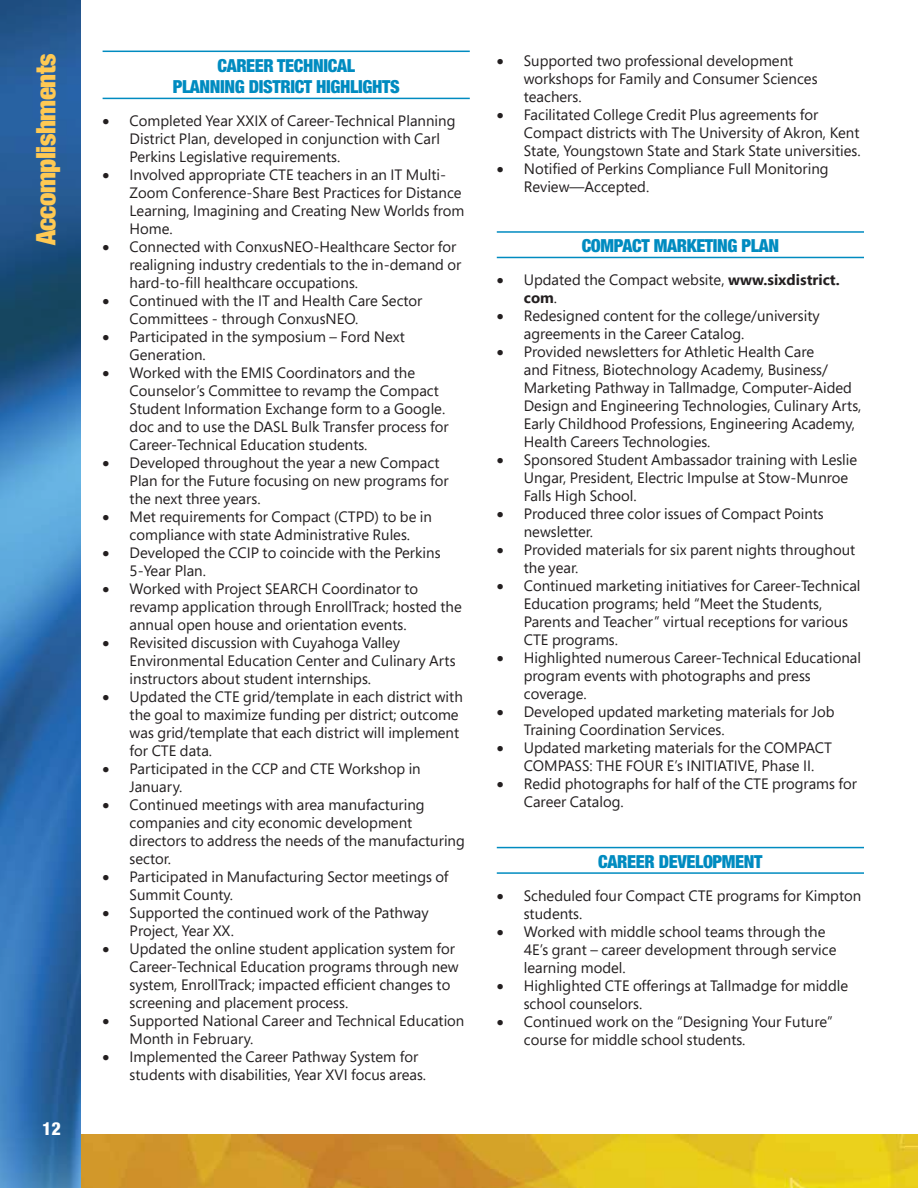
<style>
.page{position:relative;width:918px;height:1188px;background:#fff}
.page>*{position:absolute;margin:0;border:0;box-sizing:border-box;transform-origin:0 0}
.t1{font:900 condensed 27px "Helvetica Neue";letter-spacing:-.02em;color:#ffc953}
.t2{font:900 condensed 18px/21.6px "Helvetica Neue";letter-spacing:-.02em;color:#008bc0;text-align:center}
.t3{font:800 condensed 18px "Helvetica Neue";color:#fff}
.t4{font:15px/18px "Segoe Pro";color:#231f20}
.s1{font-weight:700}
</style>
<div class="page">
<img style="left:81px;top:1134px;width:837px;height:54px">
<svg style="left:0;top:0;width:81px;height:1188px;background:#306da7"></svg>
<hr style="left:103px;top:51px;width:367px;height:1px;background:#008bc0">
<hr style="left:103px;top:98px;width:367px;height:1px;background:#008bc0">
<hr style="left:497px;top:231px;width:367px;height:2px;background:#008bc0">
<hr style="left:497px;top:257px;width:367px;height:1px;background:#008bc0">
<hr style="left:497px;top:847px;width:367px;height:1px;background:#008bc0">
<hr style="left:497px;top:872px;width:367px;height:2px;background:#008bc0">
<h1 class="t1" style="left:29px;top:245px;width:193px;rotate:-90deg">Accomplishments</h1>
<p class="t2" style="left:173px;top:54px;width:228px">CAREER TECHNICAL<br>PLANNING DISTRICT HIGHLIGHTS</p>
<p class="t4" style="left:130px;top:111px;width:327px;text-indent:-27px">• Completed Year XXIX of Career-Technical Planning<br>District Plan, developed in conjunction with Carl<br>Perkins Legislative requirements.</p>
<p class="t4" style="left:130px;top:165px;width:336px;text-indent:-27px">• Involved appropriate CTE teachers in an IT Multi-Zoom Conference-Share Best Practices for Distance Learning, Imagining and Creating New Worlds from Home.</p>
<p class="t4" style="left:130px;top:237px;width:333px;text-indent:-27px">• Connected with ConxusNEO-Healthcare Sector for realigning industry credentials to the in-demand or hard-to-fill healthcare occupations.</p>
<p class="t4" style="left:130px;top:291px;width:294px;text-indent:-27px">• Continued with the IT and Health Care Sector<br>Committees - through ConxusNEO.</p>
<p class="t4" style="left:130px;top:327px;width:277px;text-indent:-27px">• Participated in the symposium – Ford Next<br>Generation.</p>
<p class="t4" style="left:130px;top:363px;width:321px;text-indent:-27px">• Worked with the EMIS Coordinators and the Counselor’s Committee to revamp the Compact Student Information Exchange form to a Google. doc and to use the DASL Bulk Transfer process for Career-Technical Education students.</p>
<p class="t4" style="left:130px;top:453px;width:321px;text-indent:-27px">• Developed throughout the year a new Compact<br>Plan for the Future focusing on new programs for the next three years.</p>
<p class="t4" style="left:103px;top:507px;width:331px;text-align:center">• Met requirements for Compact (CTPD) to be in compliance with state Administrative Rules.</p>
<p class="t4" style="left:130px;top:543px;width:313px;text-indent:-27px">• Developed the CCIP to coincide with the Perkins<br>5-Year Plan.</p>
<p class="t4" style="left:130px;top:579px;width:334px;text-indent:-27px">• Worked with Project SEARCH Coordinator to revamp application through EnrollTrack; hosted the annual open house and orientation events.</p>
<p class="t4" style="left:130px;top:633px;width:327px;text-indent:-27px">• Revisited discussion with Cuyahoga Valley<br>Environmental Education Center and Culinary Arts instructors about student internships.</p>
<p class="t4" style="left:130px;top:687px;width:335px;text-indent:-27px">• Updated the CTE grid/template in each district with the goal to maximize funding per district; outcome was grid/template that each district will implement for CTE data.</p>
<p class="t4" style="left:130px;top:759px;width:293px;text-indent:-27px">• Participated in the CCP and CTE Workshop in<br>January.</p>
<p class="t4" style="left:130px;top:795px;width:337px;text-indent:-27px">• Continued meetings with area manufacturing companies and city economic development directors to address the needs of the manufacturing sector.</p>
<p class="t4" style="left:130px;top:867px;width:321px;text-indent:-27px">• Participated in Manufacturing Sector meetings of<br>Summit County.</p>
<p class="t4" style="left:130px;top:903px;width:301px;text-indent:-27px">• Supported the continued work of the Pathway<br>Project, Year XX.</p>
<p class="t4" style="left:130px;top:939px;width:331px;text-indent:-27px">• Updated the online student application system for Career-Technical Education programs through new system, EnrollTrack; impacted efficient changes to screening and placement process.</p>
<p class="t4" style="left:130px;top:1011px;width:336px;text-indent:-27px">• Supported National Career and Technical Education<br>Month in February.</p>
<p class="t4" style="left:130px;top:1047px;width:298px;text-indent:-27px">• Implemented the Career Pathway System for students with disabilities, Year XVI focus areas.</p>
<p class="t3" style="left:42px;top:1118px;width:20px">12</p>
<p class="t4" style="left:524px;top:51px;width:295px;text-indent:-27px">• Supported two professional development workshops for Family and Consumer Sciences teachers.</p>
<p class="t4" style="left:524px;top:105px;width:338px;text-indent:-27px">• Facilitated College Credit Plus agreements for<br>Compact districts with The University of Akron, Kent<br>State, Youngstown State and Stark State universities.</p>
<p class="t4" style="left:524px;top:159px;width:306px;text-indent:-27px">• Notified of Perkins Compliance Full Monitoring<br>Review—Accepted.</p>
<p class="t2" style="left:582px;top:235px;width:199px">COMPACT MARKETING PLAN</p>
<p class="t4" style="left:524px;top:271px;width:318px;text-indent:-27px">• Updated the Compact website, <span class="s1">www.sixdistrict. com</span>.</p>
<p class="t4" style="left:524px;top:307px;width:297px;text-indent:-27px">• Redesigned content for the college/university agreements in the Career Catalog.</p>
<p class="t4" style="left:524px;top:343px;width:339px;text-indent:-27px">• Provided newsletters for Athletic Health Care<br>and Fitness, Biotechnology Academy, Business/ Marketing Pathway in Tallmadge, Computer-Aided Design and Engineering Technologies, Culinary Arts, Early Childhood Professions, Engineering Academy, Health Careers Technologies.</p>
<p class="t4" style="left:524px;top:451px;width:335px;text-indent:-27px">• Sponsored Student Ambassador training with Leslie<br>Ungar, President, Electric Impulse at Stow-Munroe<br>Falls High School.</p>
<p class="t4" style="left:524px;top:505px;width:302px;text-indent:-27px">• Produced three color issues of Compact Points newsletter.</p>
<p class="t4" style="left:524px;top:541px;width:333px;text-indent:-27px">• Provided materials for six parent nights throughout the year.</p>
<p class="t4" style="left:524px;top:577px;width:338px;text-indent:-27px">• Continued marketing initiatives for Career-Technical Education programs; held “Meet the Students, Parents and Teacher” virtual receptions for various CTE programs.</p>
<p class="t4" style="left:524px;top:649px;width:339px;text-indent:-27px">• Highlighted numerous Career-Technical Educational program events with photographs and press coverage.</p>
<p class="t4" style="left:524px;top:703px;width:312px;text-indent:-27px">• Developed updated marketing materials for Job<br>Training Coordination Services.</p>
<p class="t4" style="left:524px;top:739px;width:310px;text-indent:-27px">• Updated marketing materials for the COMPACT<br>COMPASS: THE FOUR E’s INITIATIVE, Phase II.</p>
<p class="t4" style="left:524px;top:775px;width:335px;text-indent:-27px">• Redid photographs for half of the CTE programs for<br>Career Catalog.</p>
<p class="t2" style="left:598px;top:850px;width:166px">CAREER DEVELOPMENT</p>
<p class="t4" style="left:524px;top:886px;width:339px;text-indent:-27px">• Scheduled four Compact CTE programs for Kimpton students.</p>
<p class="t4" style="left:524px;top:922px;width:314px;text-indent:-27px">• Worked with middle school teams through the<br>4E’s grant – career development through service learning model.</p>
<p class="t4" style="left:524px;top:976px;width:326px;text-indent:-27px">• Highlighted CTE offerings at Tallmadge for middle school counselors.</p>
<p class="t4" style="left:524px;top:1012px;width:310px;text-indent:-27px">• Continued work on the “Designing Your Future” course for middle school students.</p>
</div>
